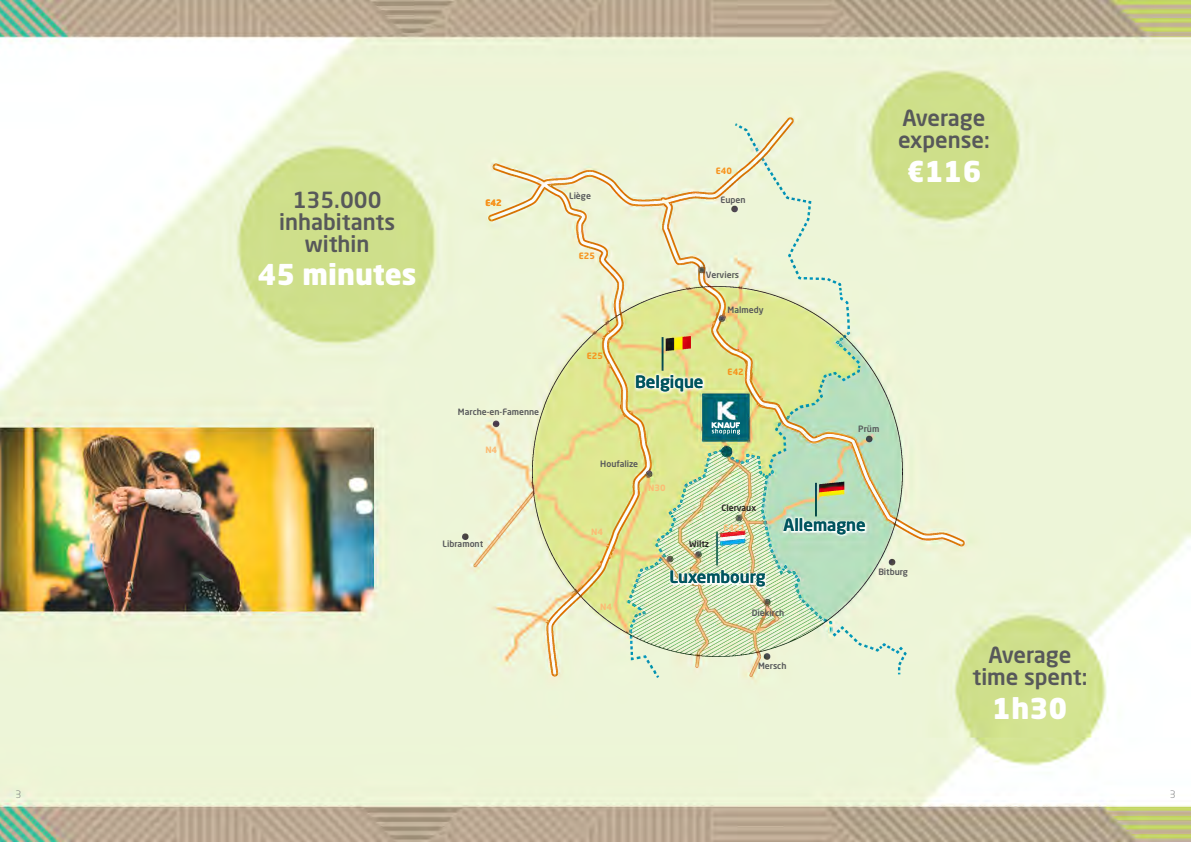
<style>
.page{position:relative;width:1191px;height:842px;background:#fff}
.page>*{position:absolute;margin:0;border:0;box-sizing:border-box;transform-origin:0 0}
.Body{font:900 28.4px "Neo Sans Std";color:#fff}
.Body-2{font:500 22px/22px "Neo Sans Std";color:#57585a;text-align:center}
.t1{font:500 16.7px "Neo Sans Std";color:#00545e}
.t2{font:300 10px "Neo Sans Std";color:#6c6d70}
.t3{font:500 8.6px "Neo Sans Std";color:#57585a}
.t4{font:700 8.6px "Neo Sans Std";color:#f7931d}
.t5{font:500 8.6px "Neo Sans Std";color:#231f20}
.t6{font:700 8.6px "Neo Sans Std";color:#fcbb74}
</style>
<div class="page">
<img style="left:0;top:0;width:1191px;height:842px">
<p class="Body-2" style="left:279px;top:188px;width:117px">135.000 inhabitants within</p>
<p class="Body" style="left:258px;top:256px;width:160px">45 minutes</p>
<p class="t4" style="left:485px;top:197px;width:18px">E42</p>
<p class="t3" style="left:458px;top:406px;width:83px">Marche-en-Famenne</p>
<p class="t6" style="left:485px;top:445px;width:13px">N4</p>
<p class="t3" style="left:442px;top:538px;width:42px">Libramont</p>
<p class="t3" style="left:569px;top:191px;width:23px">Liège</p>
<p class="t4" style="left:716px;top:166px;width:18px">E40</p>
<p class="t3" style="left:720px;top:195px;width:27px">Eupen</p>
<p class="Body-2" style="left:898px;top:107px;width:93px;text-align:left">Average expense:</p>
<p class="Body" style="left:906px;top:153px;width:77px">€116</p>
<p class="t4" style="left:579px;top:250px;width:18px">E25</p>
<p class="t4" style="left:587px;top:350px;width:18px">E25</p>
<p class="t3" style="left:706px;top:269px;width:35px">Verviers</p>
<p class="t1" style="left:635px;top:371px;width:70px">Belgique</p>
<p class="t3" style="left:727px;top:305px;width:38px">Malmedy</p>
<p class="t4" style="left:727px;top:366px;width:18px">E42</p>
<p class="t3" style="left:600px;top:458px;width:40px">Houfalize</p>
<p class="t6" style="left:591px;top:526px;width:13px">N4</p>
<p class="t6" style="left:648px;top:482px;width:19px">N30</p>
<p class="t5" style="left:689px;top:538px;width:21px">Wiltz</p>
<p class="t5" style="left:721px;top:502px;width:36px">Clervaux</p>
<p class="t6" style="left:723px;top:522px;width:23px">E421</p>
<p class="t1" style="left:669px;top:566px;width:97px">Luxembourg</p>
<p class="t3" style="left:858px;top:423px;width:23px">Prüm</p>
<p class="t1" style="left:783px;top:514px;width:84px">Allemagne</p>
<p class="t3" style="left:878px;top:566px;width:31px">Bitburg</p>
<p class="t6" style="left:600px;top:601px;width:13px">N4</p>
<p class="t3" style="left:752px;top:607px;width:34px">Diekirch</p>
<p class="t3" style="left:758px;top:661px;width:30px">Mersch</p>
<p class="Body-2" style="left:972px;top:644px;width:116px">Average time spent:</p>
<p class="Body" style="left:992px;top:690px;width:76px">1h30</p>
<p class="t2" style="left:16px;top:788px;width:7px">3</p>
<p class="t2" style="left:1169px;top:788px;width:7px">3</p>
</div>
